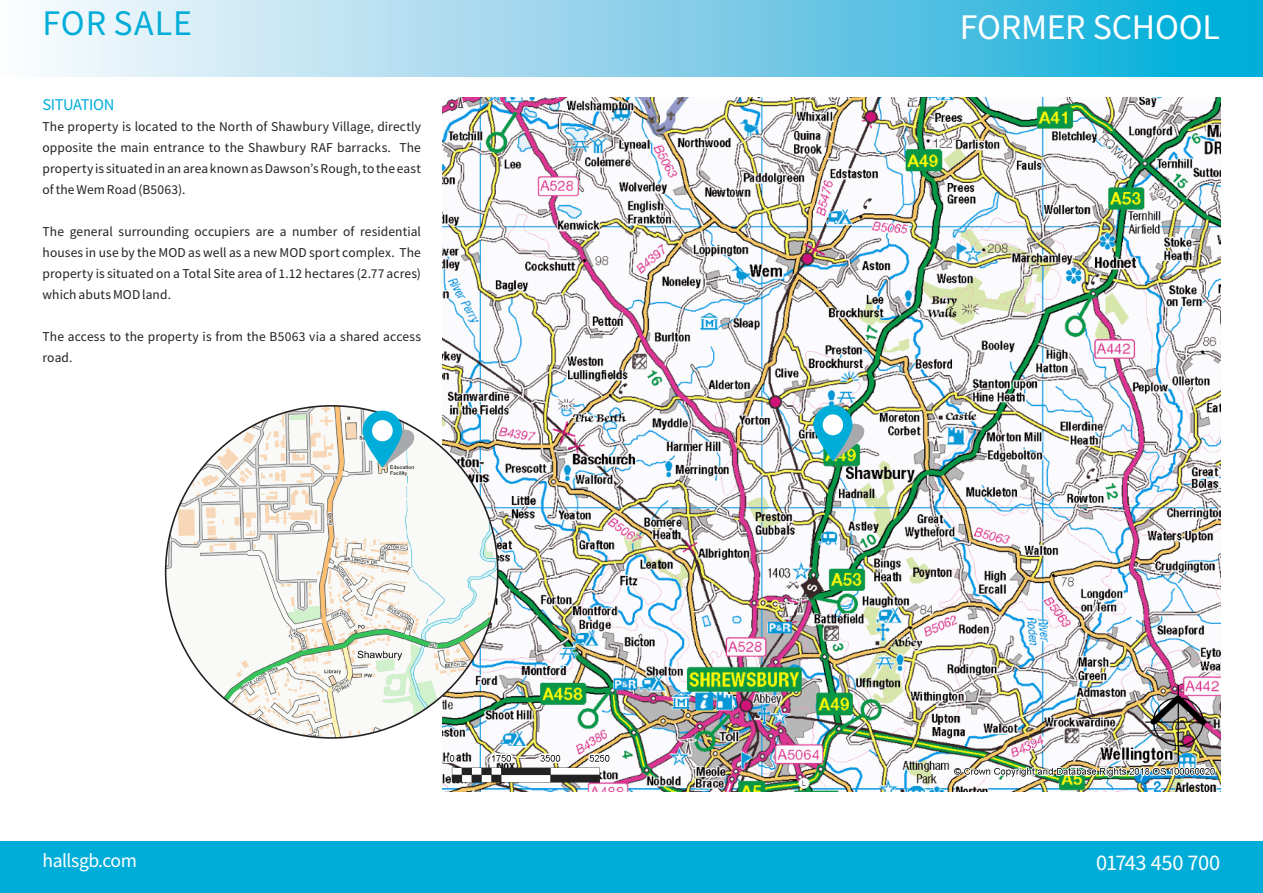
<style>
.page{position:relative;width:1263px;height:893px;background:#fff}
.page>*{position:absolute;margin:0;border:0;box-sizing:border-box;transform-origin:0 0}
.t1{font:36px "Source Sans Variable";letter-spacing:-.005em;color:#fff}
.Halls_property_title{font:36px "Source Sans Variable";letter-spacing:.025em;color:#00add9}
.Footer_bar_text_-_ri{font:22.35px "Source Sans Variable";letter-spacing:-.025em;color:#fff}
.Halls_property_title-2{font:19.5px "Source Sans Variable";letter-spacing:-.02em;color:#fff}
.Halls_body_text_head{font:16.5px "Source Sans Variable";letter-spacing:-.025em;color:#00add9}
.Halls_body_text_head-2{font:13.5px/21px "Source Sans Variable";letter-spacing:.01em;color:#231f20;text-align:justify}
</style>
<div class="page">
<div style="left:0;top:842px;width:1263px;height:51px;background:#00add9"></div>
<img style="left:442px;top:98px;width:778px;height:694px">
<svg style="left:43px;top:0;width:1220px;height:77px;background:#81d0e9"></svg>
<img style="left:166px;top:406px;width:332px;height:332px;border-radius:166px">
<svg style="left:362px;top:411px;width:58px;height:57px"></svg>
<div style="left:372px;top:420px;width:21px;height:21px;background:#fff;border-radius:50%"></div>
<svg style="left:813px;top:405px;width:56px;height:56px"></svg>
<div style="left:823px;top:414px;width:20px;height:21px;background:#fff;border-radius:50%"></div>
<p class="Halls_property_title" style="left:43px;top:1px;width:151px">FOR SALE</p>
<p class="t1" style="left:960px;top:6px;width:262px">FORMER SCHOOL</p>
<p class="Halls_body_text_head" style="left:43px;top:95px;width:73px">SITUATION</p>
<p class="Halls_body_text_head-2" style="left:43px;top:116px;width:380px">The property is located to the North of Shawbury Village, directly opposite the main entrance to the Shawbury RAF barracks. The property is situated in an area known as Dawson’s Rough, to the east of the Wem Road (B5063).</p>
<p class="Halls_body_text_head-2" style="left:43px;top:221px;width:380px">The general surrounding occupiers are a number of residential houses in use by the MOD as well as a new MOD sport complex. The property is situated on a Total Site area of 1.12 hectares (2.77 acres) which abuts MOD land.</p>
<p class="Halls_body_text_head-2" style="left:43px;top:326px;width:380px">The access to the property is from the B5063 via a shared access road.</p>
<p class="Halls_property_title-2" style="left:43px;top:849px;width:96px">hallsgb.com</p>
<p class="Footer_bar_text_-_ri" style="left:1096px;top:849px;width:126px">01743 450 700</p>
</div>
